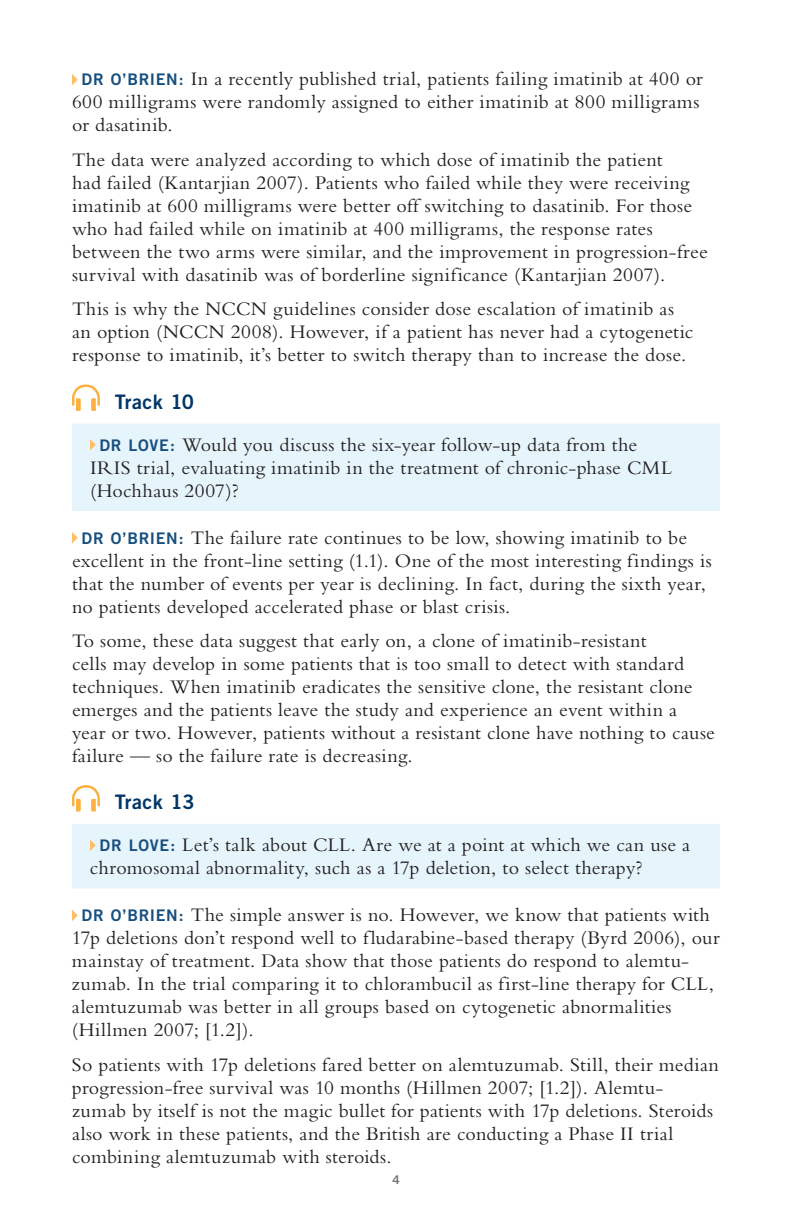
<style>
.page{position:relative;width:792px;height:1224px;background:#fff}
.page>*{position:absolute;margin:0;border:0;box-sizing:border-box;transform-origin:0 0}
.t1{font:20px/23px "Bembo RTP Std";letter-spacing:.01em;color:#231f20}
.t2{font:20px "Trade Gothic LT Std Bd 2";letter-spacing:.005em;color:#003667}
.t3{font:12px "Trade Gothic LT Std Bd 2";color:#717074}
.s1{font-family:"Trade Gothic LT Std Bd 2";font-size:16px;color:#164f7e}
</style>
<div class="page">
<div style="left:72px;top:424px;width:648px;height:87px;background:#e6f4fb"></div>
<div style="left:72px;top:824px;width:648px;height:65px;background:#e6f4fb"></div>
<svg style="left:72px;top:74px;width:6px;height:11px"></svg>
<svg style="left:72px;top:385px;width:28px;height:26px"></svg>
<svg style="left:90px;top:439px;width:6px;height:12px"></svg>
<svg style="left:72px;top:532px;width:6px;height:12px"></svg>
<svg style="left:72px;top:785px;width:28px;height:27px"></svg>
<svg style="left:90px;top:840px;width:6px;height:11px"></svg>
<svg style="left:72px;top:910px;width:6px;height:11px"></svg>
<p class="t1" style="left:72px;top:67px;width:632px;text-indent:10px"><span class="s1">DR O’BRIEN:</span> In a recently published trial, patients failing imatinib at 400 or<br>600 milligrams were randomly assigned to either imatinib at 800 milligrams or dasatinib.</p>
<p class="t1" style="left:72px;top:148px;width:637px">The data were analyzed according to which dose of imatinib the patient<br>had failed (Kantarjian 2007). Patients who failed while they were receiving imatinib at 600 milligrams were better off switching to dasatinib. For those who had failed while on imatinib at 400 milligrams, the response rates between the two arms were similar, and the improvement in progression-free survival with dasatinib was of borderline significance (Kantarjian 2007).</p>
<p class="t1" style="left:72px;top:297px;width:623px">This is why the NCCN guidelines consider dose escalation of imatinib as an option (NCCN 2008). However, if a patient has never had a cytogenetic response to imatinib, it’s better to switch therapy than to increase the dose.</p>
<p class="t2" style="left:115px;top:389px;width:81px">Track 10</p>
<p class="t1" style="left:90px;top:432px;width:584px;text-indent:9px"><span class="s1">DR LOVE:</span> Would you discuss the six-year follow-up data from the<br>IRIS trial, evaluating imatinib in the treatment of chronic-phase CML (Hochhaus 2007)?</p>
<p class="t1" style="left:72px;top:525px;width:641px;text-indent:10px"><span class="s1">DR O’BRIEN:</span> The failure rate continues to be low, showing imatinib to be excellent in the front-line setting (1.1). One of the most interesting findings is that the number of events per year is declining. In fact, during the sixth year, no patients developed accelerated phase or blast crisis.</p>
<p class="t1" style="left:72px;top:629px;width:644px">To some, these data suggest that early on, a clone of imatinib-resistant<br>cells may develop in some patients that is too small to detect with standard techniques. When imatinib eradicates the sensitive clone, the resistant clone emerges and the patients leave the study and experience an event within a year or two. However, patients without a resistant clone have nothing to cause failure — so the failure rate is decreasing.</p>
<p class="t2" style="left:115px;top:790px;width:81px">Track 13</p>
<p class="t1" style="left:90px;top:833px;width:602px;text-indent:10px"><span class="s1">DR LOVE:</span> Let’s talk about CLL. Are we at a point at which we can use a chromosomal abnormality, such as a 17p deletion, to select therapy?</p>
<p class="t1" style="left:72px;top:903px;width:649px;text-indent:10px"><span class="s1">DR O’BRIEN:</span> The simple answer is no. However, we know that patients with 17p deletions don’t respond well to fludarabine-based therapy (Byrd 2006), our mainstay of treatment. Data show that those patients do respond to alemtu&shy;zumab. In the trial comparing it to chlorambucil as first-line therapy for CLL, alemtuzumab was better in all groups based on cytogenetic abnormalities (Hillmen 2007; [1.2]).</p>
<p class="t1" style="left:72px;top:1053px;width:649px">So patients with 17p deletions fared better on alemtuzumab. Still, their median progression-free survival was 10 months (Hillmen 2007; [1.2]). Alemtu&shy;zumab by itself is not the magic bullet for patients with 17p deletions. Steroids also work in these patients, and the British are conducting a Phase II trial combining alemtuzumab with steroids.</p>
<p class="t3" style="left:392px;top:1172px;width:9px">4</p>
</div>
